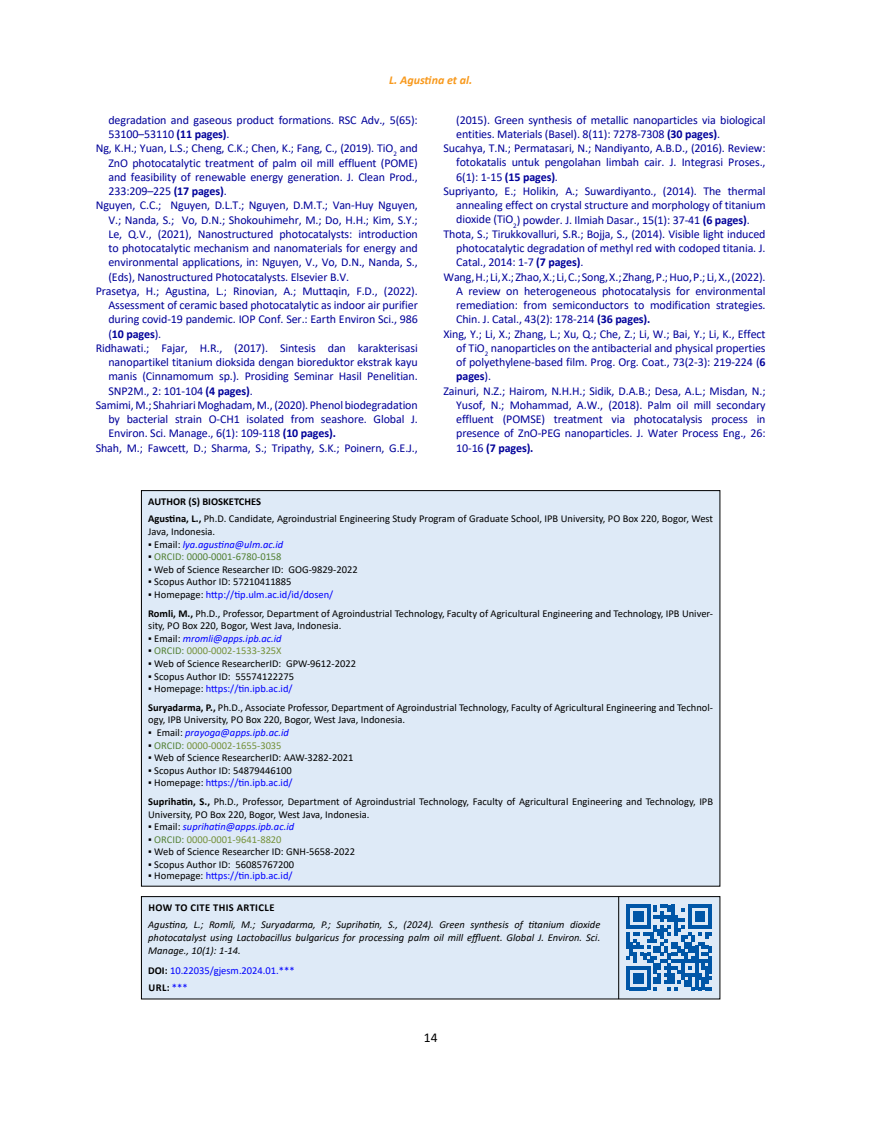
<style>
.page{position:relative;width:872px;height:1127px;background:#fff}
.page>*{position:absolute;margin:0;border:0;box-sizing:border-box;transform-origin:0 0}
.t1{font:13.5px "Calibri";color:#000}
.t2{font:12px "Calibri";letter-spacing:-.01em;color:#009}
.t3{font:700 12px "Calibri";letter-spacing:-.01em;color:#009}
.t4{font:italic 700 12px "Calibri";color:#f8991d}
.t5{font:10.5px/18.6px "Calibri";color:#000}
.t6{font:italic 10.5px/12.6px "Calibri";color:#000;text-align:justify}
.t7{font:italic 10.5px "Calibri";color:#00f}
.t8{font:10.5px "Calibri";color:#76923c}
.t9{font:10.5px/17.1px "Calibri";color:#00f}
.t10{font:10.5px "Calibri";color:#538135}
.t11{font:700 10.5px "Calibri";letter-spacing:.04em;color:#000}
.s1{font-weight:700}
.s2{font-weight:400}
.s3{font-style:normal;color:#000}
.s4{color:#000}
.s5{color:#00f}
.s6{color:#538135}
.s7{font-weight:700;color:#000}
</style>
<div class="page">
<div style="left:141px;top:491px;width:579px;height:395px;background:#deeaf7"></div>
<div style="left:141px;top:896px;width:579px;height:103px;background:#deeaf7"></div>
<div style="left:141px;top:896px;width:579px;height:103px;border:1px solid #000"></div>
<hr style="left:618px;top:896px;width:1px;height:103px;background:#000">
<svg style="left:626px;top:904px;width:86px;height:86px"></svg>
<p class="t4" style="left:389px;top:72px;width:85px">L. Agustina et al.</p>
<p class="t2" style="left:108px;top:111px;width:311px">degradation and gaseous product formations. RSC Adv., 5(65):</p>
<p class="t2" style="left:108px;top:126px;width:123px">53100–53110 <span class="s1">(11 pages)</span>.</p>
<p class="t2" style="left:96px;top:140px;width:324px">Ng, K.H.; Yuan, L.S.; Cheng, C.K.; Chen, K.; Fang, C., (2019). TiO<sub>2</sub> and</p>
<p class="t2" style="left:108px;top:154px;width:311px">ZnO photocatalytic treatment of palm oil mill effluent (POME)</p>
<p class="t2" style="left:108px;top:168px;width:311px">and feasibility of renewable energy generation. J. Clean Prod.,</p>
<p class="t2" style="left:108px;top:183px;width:120px">233:209–225 <span class="s1">(17 pages)</span>.</p>
<p class="t2" style="left:96px;top:197px;width:324px">Nguyen, C.C.; Nguyen, D.L.T.; Nguyen, D.M.T.; Van-Huy Nguyen,</p>
<p class="t2" style="left:108px;top:211px;width:311px">V.; Nanda, S.; Vo, D.N.; Shokouhimehr, M.; Do, H.H.; Kim, S.Y.;</p>
<p class="t2" style="left:108px;top:225px;width:311px">Le, Q.V., (2021), Nanostructured photocatalysts: introduction</p>
<p class="t2" style="left:108px;top:240px;width:311px">to photocatalytic mechanism and nanomaterials for energy and</p>
<p class="t2" style="left:108px;top:254px;width:311px">environmental applications, in: Nguyen, V., Vo, D.N., Nanda, S.,</p>
<p class="t2" style="left:108px;top:268px;width:242px">(Eds), Nanostructured Photocatalysts. Elsevier B.V.</p>
<p class="t2" style="left:96px;top:282px;width:324px">Prasetya, H.; Agustina, L.; Rinovian, A.; Muttaqin, F.D., (2022).</p>
<p class="t2" style="left:108px;top:297px;width:311px">Assessment of ceramic based photocatalytic as indoor air purifier</p>
<p class="t2" style="left:108px;top:311px;width:311px">during covid-19 pandemic. IOP Conf. Ser.: Earth Environ Sci., 986</p>
<p class="t3" style="left:108px;top:325px;width:54px"><span class="s2">(</span>10 pages<span class="s2">).</span></p>
<p class="t2" style="left:96px;top:339px;width:324px">Ridhawati.; Fajar, H.R., (2017). Sintesis dan karakterisasi</p>
<p class="t2" style="left:108px;top:354px;width:311px">nanopartikel titanium dioksida dengan bioreduktor ekstrak kayu</p>
<p class="t2" style="left:108px;top:368px;width:311px">manis (Cinnamomum sp.). Prosiding Seminar Hasil Penelitian.</p>
<p class="t2" style="left:108px;top:382px;width:146px">SNP2M., 2: 101-104 <span class="s1">(4 pages)</span>.</p>
<p class="t2" style="left:96px;top:396px;width:323px">Samimi, M.; Shahriari Moghadam, M., (2020). Phenol biodegradation</p>
<p class="t2" style="left:108px;top:411px;width:311px">by bacterial strain O-CH1 isolated from seashore. Global J.</p>
<p class="t2" style="left:108px;top:425px;width:229px">Environ. Sci. Manage., 6(1): 109-118 <span class="s1">(10 pages).</span></p>
<p class="t2" style="left:96px;top:439px;width:324px">Shah, M.; Fawcett, D.; Sharma, S.; Tripathy, S.K.; Poinern, G.E.J.,</p>
<p class="t2" style="left:456px;top:111px;width:311px">(2015). Green synthesis of metallic nanoparticles via biological</p>
<p class="t2" style="left:456px;top:126px;width:265px">entities. Materials (Basel). 8(11): 7278-7308 <span class="s1">(30 pages)</span>.</p>
<p class="t2" style="left:443px;top:140px;width:324px">Sucahya, T.N.; Permatasari, N.; Nandiyanto, A.B.D., (2016). Review:</p>
<p class="t2" style="left:456px;top:154px;width:311px">fotokatalis untuk pengolahan limbah cair. J. Integrasi Proses.,</p>
<p class="t2" style="left:456px;top:168px;width:103px">6(1): 1-15 <span class="s1">(15 pages)</span>.</p>
<p class="t2" style="left:443px;top:183px;width:324px">Supriyanto, E.; Holikin, A.; Suwardiyanto., (2014). The thermal</p>
<p class="t2" style="left:456px;top:197px;width:311px">annealing effect on crystal structure and morphology of titanium</p>
<p class="t2" style="left:456px;top:211px;width:295px">dioxide (TiO<sub>2</sub>) powder. J. Ilmiah Dasar., 15(1): 37-41 <span class="s1">(6 pages)</span>.</p>
<p class="t2" style="left:443px;top:225px;width:323px">Thota, S.; Tirukkovalluri, S.R.; Bojja, S., (2014). Visible light induced</p>
<p class="t2" style="left:456px;top:240px;width:311px">photocatalytic degradation of methyl red with codoped titania. J.</p>
<p class="t2" style="left:456px;top:254px;width:129px">Catal., 2014: 1-7 <span class="s1">(7 pages)</span>.</p>
<p class="t2" style="left:443px;top:268px;width:323px">Wang, H.; Li, X.; Zhao, X.; Li, C.; Song, X.; Zhang, P.; Huo, P.; Li, X., (2022).</p>
<p class="t2" style="left:456px;top:282px;width:311px">A review on heterogeneous photocatalysis for environmental</p>
<p class="t2" style="left:456px;top:297px;width:311px">remediation: from semiconductors to modification strategies.</p>
<p class="t2" style="left:456px;top:311px;width:196px">Chin. J. Catal., 43(2): 178-214 <span class="s1">(36 pages).</span></p>
<p class="t2" style="left:443px;top:325px;width:323px">Xing, Y.; Li, X.; Zhang, L.; Xu, Q.; Che, Z.; Li, W.; Bai, Y.; Li, K., Effect</p>
<p class="t2" style="left:456px;top:339px;width:311px">of TiO<sub>2</sub> nanoparticles on the antibacterial and physical properties</p>
<p class="t2" style="left:456px;top:354px;width:311px">of polyethylene-based film. Prog. Org. Coat., 73(2-3): 219-224 (<span class="s1">6</span></p>
<p class="t3" style="left:456px;top:368px;width:36px">pages<span class="s2">).</span></p>
<p class="t2" style="left:443px;top:382px;width:323px">Zainuri, N.Z.; Hairom, N.H.H.; Sidik, D.A.B.; Desa, A.L.; Misdan, N.;</p>
<p class="t2" style="left:456px;top:396px;width:311px">Yusof, N.; Mohammad, A.W., (2018). Palm oil mill secondary</p>
<p class="t2" style="left:456px;top:411px;width:311px">effluent (POMSE) treatment via photocatalysis process in</p>
<p class="t2" style="left:456px;top:425px;width:311px">presence of ZnO-PEG nanoparticles. J. Water Process Eng., 26:</p>
<p class="t3" style="left:456px;top:439px;width:79px"><span class="s2">10-16</span> (7 pages).</p>
<p class="t5" style="left:148px;top:493px;width:566px;line-height:17.1px"><span class="s1">AUTHOR (S) BIOSKETCHES<br>Agustina, L.,</span> Ph.D. Candidate, Agroindustrial Engineering Study Program of Graduate School, IPB University, PO Box 220, Bogor, West</p>
<p class="t5" style="left:148px;top:522px;width:68px">Java, Indonesia.</p>
<p class="t7" style="left:148px;top:537px;width:136px"><span class="s3">▪ Email:</span> lya.agustina@ulm.ac.id</p>
<p class="t10" style="left:148px;top:549px;width:135px"><span class="s4">▪</span> ORCID: 0000-0001-6780-0158</p>
<p class="t5" style="left:148px;top:560px;width:211px">▪ Web of Science Researcher ID: GOG-9829-2022</p>
<p class="t5" style="left:148px;top:572px;width:145px">▪ Scopus Author ID: 57210411885</p>
<p class="t5" style="left:148px;top:585px;width:566px">▪ Homepage: <span class="s5">http://tip.ulm.ac.id/id/dosen/<br></span><span class="s1">Romli, M.,</span> Ph.D., Professor, Department of Agroindustrial Technology, Faculty of Agricultural Engineering and Technology, IPB Univer-</p>
<p class="t5" style="left:148px;top:616px;width:195px">sity, PO Box 220, Bogor, West Java, Indonesia.</p>
<p class="t7" style="left:148px;top:631px;width:135px"><span class="s3">▪ Email:</span> mromli@apps.ipb.ac.id</p>
<p class="t8" style="left:148px;top:644px;width:135px"><span class="s4">▪</span> <span class="s6">ORCID:</span> 0000-0002-1533-325X</p>
<p class="t5" style="left:148px;top:654px;width:209px">▪ Web of Science ResearcherID: GPW-9612-2022</p>
<p class="t5" style="left:148px;top:666px;width:147px">▪ Scopus Author ID: 55574122275</p>
<p class="t5" style="left:148px;top:679px;width:566px">▪ Homepage: <span class="s5">https://tin.ipb.ac.id/<br></span><span class="s1">Suryadarma, P.,</span> Ph.D., Associate Professor, Department of Agroindustrial Technology, Faculty of Agricultural Engineering and Technol-</p>
<p class="t5" style="left:148px;top:710px;width:258px">ogy, IPB University, PO Box 220, Bogor, West Java, Indonesia.</p>
<p class="t7" style="left:148px;top:725px;width:142px"><span class="s3">▪ Email:</span> prayoga@apps.ipb.ac.id</p>
<p class="t8" style="left:148px;top:738px;width:135px"><span class="s4">▪</span> <span class="s6">ORCID:</span> 0000-0002-1655-3035</p>
<p class="t5" style="left:148px;top:748px;width:207px">▪ Web of Science ResearcherID: AAW-3282-2021</p>
<p class="t5" style="left:148px;top:761px;width:145px">▪ Scopus Author ID: 54879446100</p>
<p class="t5" style="left:148px;top:773px;width:566px">▪ Homepage: <span class="s5">https://tin.ipb.ac.id/<br></span><span class="s1">Suprihatin, S.,</span> Ph.D., Professor, Department of Agroindustrial Technology, Faculty of Agricultural Engineering and Technology, IPB</p>
<p class="t5" style="left:148px;top:804px;width:223px">University, PO Box 220, Bogor, West Java, Indonesia.</p>
<p class="t7" style="left:148px;top:819px;width:147px"><span class="s3">▪ Email:</span> suprihatin@apps.ipb.ac.id</p>
<p class="t8" style="left:148px;top:832px;width:135px"><span class="s4">▪</span> <span class="s6">ORCID:</span> 0000-0001-9641-8820</p>
<p class="t5" style="left:148px;top:842px;width:208px">▪ Web of Science Researcher ID: GNH-5658-2022</p>
<p class="t5" style="left:148px;top:855px;width:147px">▪ Scopus Author ID: 56085767200</p>
<p class="t9" style="left:148px;top:867px;width:146px"><span class="s4">▪ Homepage:</span> https://tin.ipb.ac.id/</p>
<p class="t11" style="left:148px;top:900px;width:127px">HOW TO CITE THIS ARTICLE</p>
<p class="t6" style="left:148px;top:918px;width:453px">Agustina, L.; Romli, M.; Suryadarma, P.; Suprihatin, S., (2024). Green synthesis of titanium dioxide photocatalyst using Lactobacillus bulgaricus for processing palm oil mill effluent. Global J. Environ. Sci.<br>Manage., 10(1): 1-14.</p>
<p class="t9" style="left:148px;top:961px;width:148px"><span class="s7">DOI:</span> 10.22035/gjesm.2024.01.***<br><span class="s7">URL:</span> ***</p>
<p class="t1" style="left:424px;top:1028px;width:15px">14</p>
</div>
